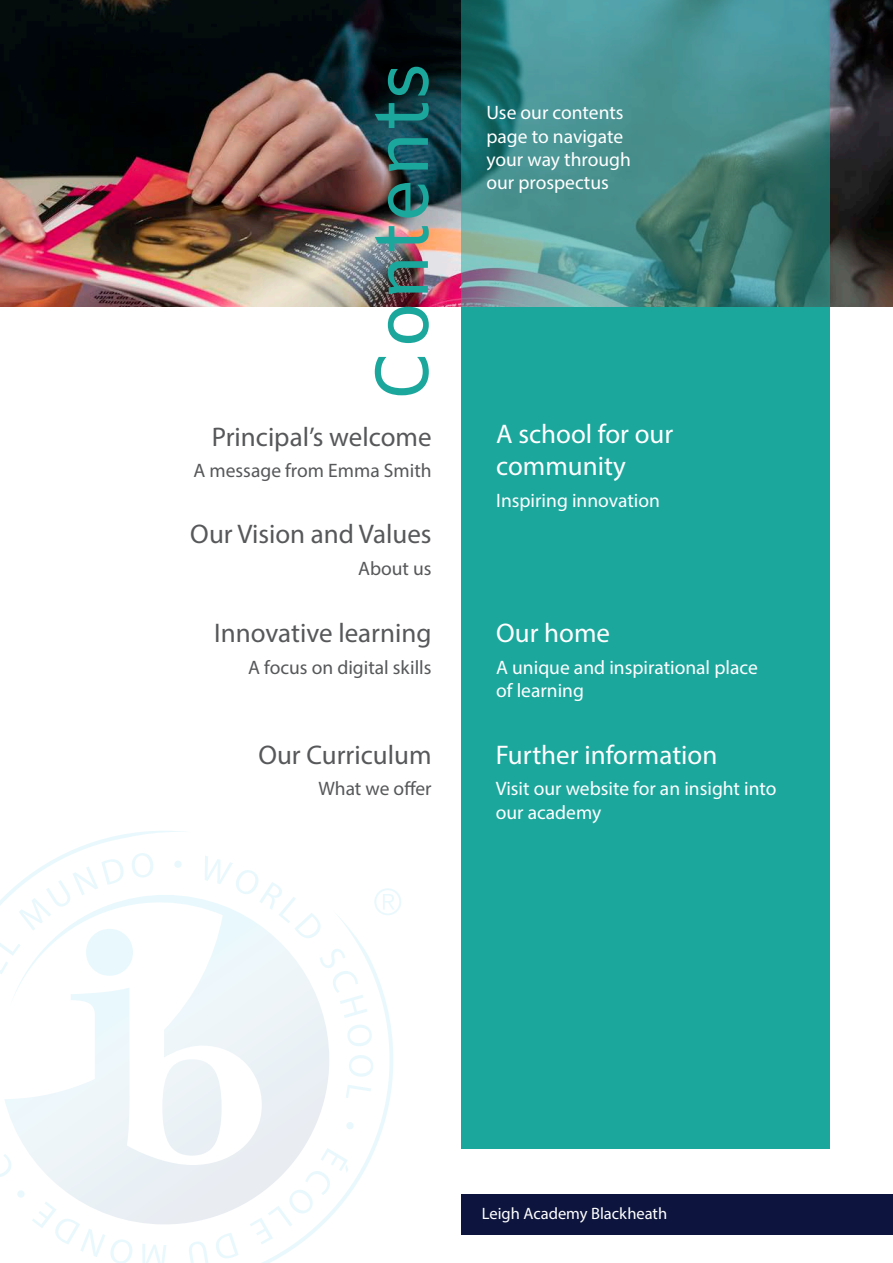
<style>
.page{position:relative;width:893px;height:1263px;background:#fff}
.page>*{position:absolute;margin:0;border:0;box-sizing:border-box;transform-origin:0 0}
.t1{font:75px "Amiko";color:#1ca79d}
.Paragraph_Style_1{font:27px "Myriad Pro";color:#57585a}
.Paragraph_Style_1-2{font:27px/32.4px "Myriad Pro";color:#fff}
.Paragraph_Style_1-3{font:19.5px/23.4px "Myriad Pro";color:#fff}
.Paragraph_Style_1-4{font:19.5px "Myriad Pro";color:#57585a}
.t2{font:16.5px "Myriad Pro";color:#fff}
</style>
<div class="page">
<img style="left:0;top:0;width:893px;height:307px">
<div style="left:461px;top:307px;width:368px;height:841px;background:#1ca79d"></div>
<svg style="left:461px;top:0;width:368px;height:307px;background:#478c8a"></svg>
<div style="left:462px;top:1194px;width:431px;height:41px;background:#0d153e"></div>
<svg style="left:55px;top:1232px;width:68px;height:31px"></svg>
<svg style="left:205px;top:856px;width:74px;height:31px"></svg>
<svg style="left:32px;top:895px;width:264px;height:329px"></svg>
<svg style="left:123px;top:910px;width:270px;height:353px"></svg>
<svg style="left:0;top:831px;width:191px;height:369px"></svg>
<svg style="left:374px;top:888px;width:27px;height:27px"></svg>
<p class="t1" style="left:358px;top:403px;width:342px;rotate:-90deg">Contents</p>
<p class="Paragraph_Style_1" style="left:212px;top:420px;width:221px">Principal’s welcome</p>
<p class="Paragraph_Style_1-4" style="left:193px;top:459px;width:240px">A message from Emma Smith</p>
<p class="Paragraph_Style_1" style="left:190px;top:517px;width:243px">Our Vision and Values</p>
<p class="Paragraph_Style_1-4" style="left:358px;top:556px;width:75px">About us</p>
<p class="Paragraph_Style_1" style="left:214px;top:616px;width:219px">Innovative learning</p>
<p class="Paragraph_Style_1-4" style="left:248px;top:655px;width:185px">A focus on digital skills</p>
<p class="Paragraph_Style_1" style="left:258px;top:738px;width:175px">Our Curriculum</p>
<p class="Paragraph_Style_1-4" style="left:318px;top:777px;width:115px">What we offer</p>
<p class="Paragraph_Style_1-3" style="left:486px;top:101px;width:146px">Use our contents page to navigate your way through our prospectus</p>
<p class="Paragraph_Style_1-2" style="left:496px;top:417px;width:179px">A school for our community</p>
<p class="Paragraph_Style_1-3" style="left:496px;top:488px;width:165px">Inspiring innovation</p>
<p class="Paragraph_Style_1-2" style="left:496px;top:616px;width:115px">Our home</p>
<p class="Paragraph_Style_1-3" style="left:496px;top:655px;width:263px">A unique and inspirational place of learning</p>
<p class="Paragraph_Style_1-2" style="left:496px;top:738px;width:223px">Further information</p>
<p class="Paragraph_Style_1-3" style="left:496px;top:777px;width:282px">Visit our website for an insight into our academy</p>
<p class="t2" style="left:482px;top:1203px;width:187px">Leigh Academy Blackheath</p>
</div>
